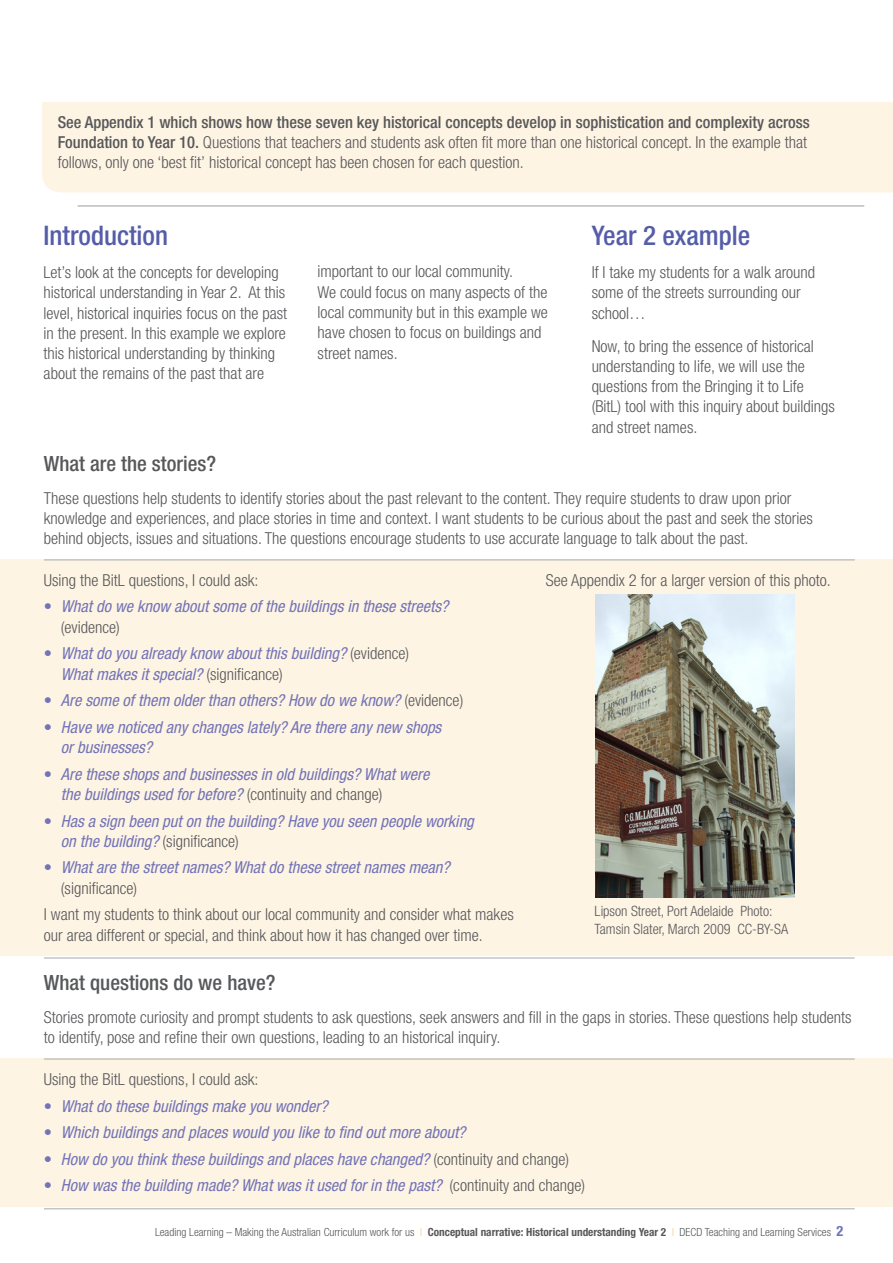
<style>
.page{position:relative;width:893px;height:1263px;background:#fff}
.page>*{position:absolute;margin:0;border:0;box-sizing:border-box;transform-origin:0 0}
.LL_Heading_B_18pt{font:500 condensed 27px "Helvetica Neue";color:#555da9}
.LL_Heading_C_grey_14{font:500 condensed 21px "Helvetica Neue";color:#57585a}
.LL_Pedagogical_quest{font:italic condensed 16.5px/20.2px "Helvetica Neue";color:#7274b7}
.LL_body_11pt_standar{font:300 condensed 16.5px/20.2px "Helvetica Neue";color:#57585a}
.LL_body_11pt_1_5_aft{font:300 condensed 16.5px/20.2px "Helvetica Neue";color:#57585a}
.Body_Text{font:300 condensed 16.5px/20.2px "Helvetica Neue";color:#57585a}
.LL_body_11pt_line_un{font:300 condensed 16.5px/20.2px "Helvetica Neue";color:#57585a}
.LL_body_11pt_line_ab{font:300 condensed 16.5px "Helvetica Neue";color:#57585a}
.LL_Caption_9_5pt{font:300 condensed 14.25px/18px "Helvetica Neue";color:#57585a}
.LL_Footer{font:300 condensed 11.25px "Helvetica Neue";color:#57585a}
.s1{font-weight:500}
.s2{font-style:normal}
.s3{font-weight:300;font-style:normal;color:#57585a}
.s4{color:#f4c56f}
.s5{font-weight:700}
.s6{font-weight:700;font-size:14.25px;color:#7274b7}
</style>
<div class="page">
<div style="left:0;top:559px;width:893px;height:397px;background:#fef4e4"></div>
<div style="left:0;top:1058px;width:893px;height:148px;background:#fef4e4"></div>
<hr style="left:44px;top:559px;width:811px;height:1px;background:#a8a9ad">
<hr style="left:44px;top:958px;width:811px;height:1px;background:#a8a9ad">
<hr style="left:44px;top:1059px;width:811px;height:1px;background:#a8a9ad">
<hr style="left:44px;top:1208px;width:811px;height:1px;background:#a8a9ad">
<div style="left:42px;top:102px;width:851px;height:90px;background:#fef4e4"></div>
<hr style="left:78px;top:205px;width:786px;height:2px;background:#bcbdc0">
<img style="left:596px;top:595px;width:198px;height:302px">
<p class="Body_Text" style="left:58px;top:112px;width:754px"><span class="s1">See Appendix 1 which shows how these seven key historical concepts develop in sophistication and complexity across<br>Foundation to Year 10.</span> Questions that teachers and students ask often fit more than one historical concept. In the example that follows, only one ‘best fit’ historical concept has been chosen for each question.</p>
<p class="LL_Heading_B_18pt" style="left:44px;top:219px;width:126px">Introduction</p>
<p class="LL_body_11pt_1_5_aft" style="left:44px;top:262px;width:245px">Let’s look at the concepts for developing historical understanding in Year 2. At this level, historical inquiries focus on the past in the present. In this example we explore this historical understanding by thinking about the remains of the past that are</p>
<p class="LL_body_11pt_1_5_aft" style="left:318px;top:261px;width:232px">important to our local community.<br>We could focus on many aspects of the local community but in this example we have chosen to focus on buildings and street names.</p>
<p class="LL_Heading_B_18pt" style="left:592px;top:219px;width:160px">Year 2 example</p>
<p class="LL_body_11pt_standar" style="left:592px;top:262px;width:225px">If I take my students for a walk around some of the streets surrounding our school…</p>
<p class="LL_body_11pt_standar" style="left:592px;top:335px;width:245px">Now, to bring the essence of historical understanding to life, we will use the questions from the Bringing it to Life (BitL) tool with this inquiry about buildings and street names.</p>
<p class="LL_Heading_C_grey_14" style="left:44px;top:451px;width:174px">What are the stories?</p>
<p class="LL_body_11pt_standar" style="left:44px;top:488px;width:770px">These questions help students to identify stories about the past relevant to the content. They require students to draw upon prior knowledge and experiences, and place stories in time and context. I want students to be curious about the past and seek the stories behind objects, issues and situations. The questions encourage students to use accurate language to talk about the past.</p>
<p class="LL_body_11pt_line_ab" style="left:44px;top:570px;width:216px">Using the BitL questions, I could ask:</p>
<p class="LL_body_11pt_line_ab" style="left:546px;top:570px;width:286px">See Appendix 2 for a larger version of this photo.</p>
<p class="LL_Pedagogical_quest" style="left:61px;top:596px;width:389px;text-indent:-17px"><span class="s2">•</span> What do we know about some of the buildings in these streets? <span class="s3">(evidence)</span></p>
<p class="LL_Pedagogical_quest" style="left:61px;top:643px;width:350px;text-indent:-17px"><span class="s2">•</span> What do you already know about this building? <span class="s3">(evidence)<br></span>What makes it special? <span class="s3">(significance)</span></p>
<p class="LL_Pedagogical_quest" style="left:44px;top:690px;width:421px"><span class="s2">•</span> Are some of them older than others? How do we know? <span class="s3">(evidence)</span></p>
<p class="LL_Pedagogical_quest" style="left:61px;top:717px;width:382px;text-indent:-17px"><span class="s2">•</span> Have we noticed any changes lately? Are there any new shops or businesses?</p>
<p class="LL_Pedagogical_quest" style="left:61px;top:764px;width:370px;text-indent:-17px"><span class="s2">•</span> Are these shops and businesses in old buildings? What were the buildings used for before? <span class="s3">(continuity and change)</span></p>
<p class="LL_Pedagogical_quest" style="left:61px;top:810px;width:414px;text-indent:-17px"><span class="s2">•</span> Has a sign been put on the building? Have you seen people working on the building? <span class="s3">(significance)</span></p>
<p class="LL_Pedagogical_quest" style="left:61px;top:857px;width:390px;text-indent:-17px"><span class="s2">•</span> What are the street names? What do these street names mean? <span class="s3">(significance)</span></p>
<p class="LL_body_11pt_line_un" style="left:44px;top:904px;width:471px">I want my students to think about our local community and consider what makes our area different or special, and think about how it has changed over time.</p>
<p class="LL_Heading_C_grey_14" style="left:44px;top:970px;width:233px">What questions do we have?</p>
<p class="LL_body_11pt_standar" style="left:44px;top:1007px;width:809px">Stories promote curiosity and prompt students to ask questions, seek answers and fill in the gaps in stories. These questions help students to identify, pose and refine their own questions, leading to an historical inquiry.</p>
<p class="LL_body_11pt_line_ab" style="left:44px;top:1069px;width:216px">Using the BitL questions, I could ask:</p>
<p class="LL_Pedagogical_quest" style="left:44px;top:1095px;width:285px"><span class="s2">•</span> What do these buildings make you wonder?</p>
<p class="LL_Pedagogical_quest" style="left:44px;top:1122px;width:423px"><span class="s2">•</span> Which buildings and places would you like to find out more about?</p>
<p class="LL_Pedagogical_quest" style="left:44px;top:1149px;width:527px"><span class="s2">•</span> How do you think these buildings and places have changed? <span class="s3">(continuity and change)</span></p>
<p class="LL_Pedagogical_quest" style="left:44px;top:1175px;width:543px"><span class="s2">•</span> How was the building made? What was it used for in the past? <span class="s3">(continuity and change)</span></p>
<p class="LL_Caption_9_5pt" style="left:595px;top:902px;width:195px">Lipson Street, Port Adelaide Photo:<br>Tamsin Slater, March 2009 CC-BY-SA</p>
<p class="LL_Footer" style="left:155px;top:1226px;width:690px">Leading Learning – Making the Australian Curriculum work for us <span class="s4">|</span> <span class="s5">Conceptual narrative: Historical understanding Year 2</span> <span class="s4">|</span> DECD Teaching and Learning Services <span class="s6">2</span></p>
</div>
